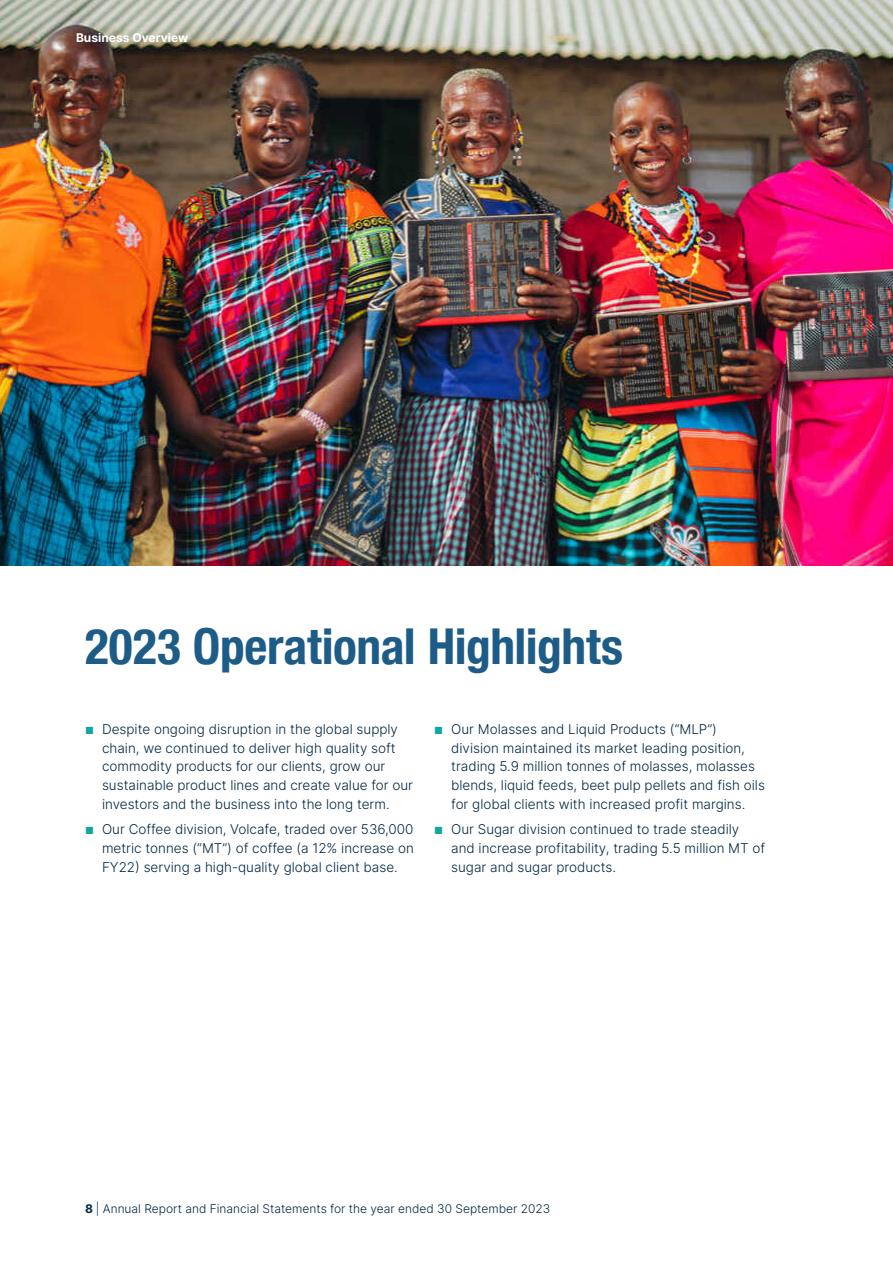
<style>
.page{position:relative;width:893px;height:1263px;background:#fff}
.page>*{position:absolute;margin:0;border:0;box-sizing:border-box;transform-origin:0 0}
.t1{font:700 condensed 49.5px "Helvetica Neue";letter-spacing:-.01em;color:#1c5c87}
.t2{font:300 13.5px/18.8px "Inter";color:#002743}
.t3{font:300 12px "Inter";color:#002743}
.t4{font:12px "Inter";color:#fff}
.s1{font-size:9.75px;color:#12a79d}
.s2{font-weight:400}
</style>
<div class="page">
<img style="left:0;top:0;width:893px;height:566px">
<p class="t4" style="left:76px;top:29px;width:114px">Business Overview</p>
<h1 class="t1" style="left:85px;top:605px;width:539px">2023 Operational Highlights</h1>
<p class="t2" style="left:102px;top:719px;width:312px;text-indent:-17px"><span class="s1">■</span> Despite ongoing disruption in the global supply chain, we continued to deliver high quality soft commodity products for our clients, grow our sustainable product lines and create value for our investors and the business into the long term.</p>
<p class="t2" style="left:102px;top:819px;width:313px;text-align:justify;text-indent:-17px"><span class="s1">■</span> Our Coffee division, Volcafe, traded over 536,000 metric tonnes (“MT”) of coffee (a 12% increase on FY22) serving a high-quality global client base.</p>
<p class="t2" style="left:451px;top:719px;width:315px;text-indent:-17px"><span class="s1">■</span> Our Molasses and Liquid Products (“MLP”) division maintained its market leading position, trading 5.9 million tonnes of molasses, molasses blends, liquid feeds, beet pulp pellets and fish oils for global clients with increased profit margins.</p>
<p class="t2" style="left:451px;top:819px;width:315px;text-indent:-17px"><span class="s1">■</span> Our Sugar division continued to trade steadily and increase profitability, trading 5.5 million MT of sugar and sugar products.</p>
<p class="t3" style="left:85px;top:1200px;width:467px"><span class="s2">8</span> | Annual Report and Financial Statements for the year ended 30 September 2023</p>
</div>
